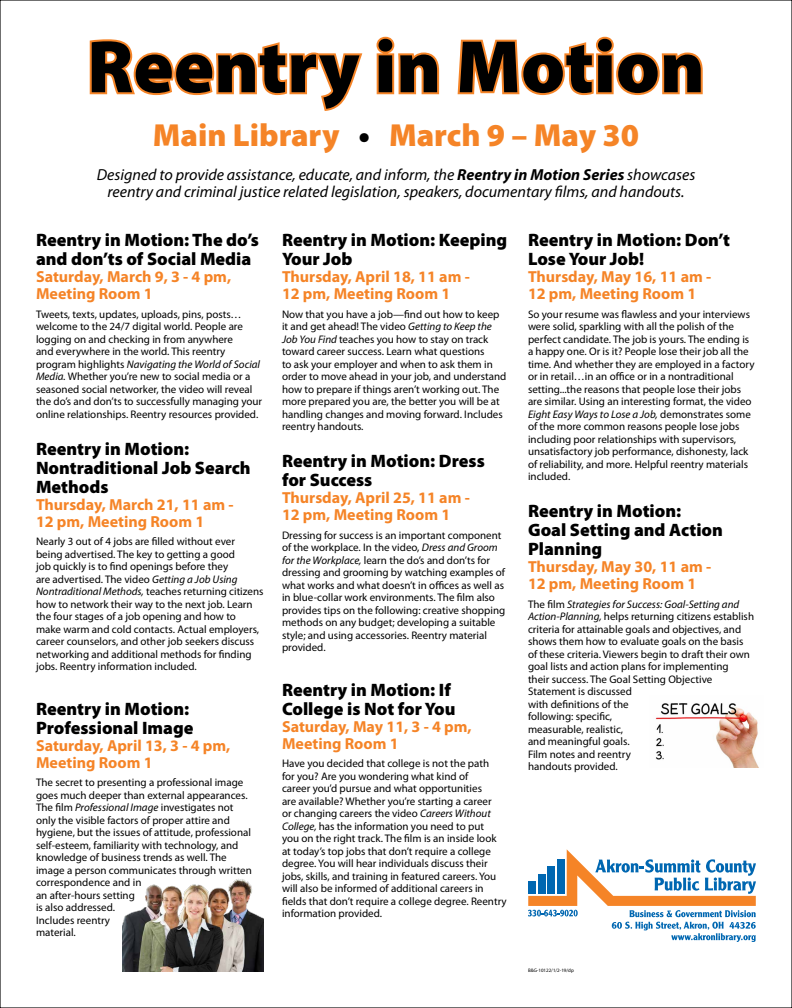
<style>
.page{position:relative;width:792px;height:1008px;background:#fff}
.page>*{position:absolute;margin:0;border:0;box-sizing:border-box;transform-origin:0 0}
.t1{font:900 75px "Myriad Pro";color:#000}
.t2{font:900 32px "Myriad Pro";color:#f58427}
.t3{font:900 18px/19px "Myriad Pro";color:#000}
.t4{font:700 16px/17px "Myriad Pro";color:#f58427}
.t5{font:italic 16px/17.5px "Myriad Pro";color:#000;text-align:center}
.t6{font:11px/12.5px "Myriad Pro";color:#000}
.t7{font:5px "Myriad Pro";color:#000}
.s1{color:#000}
.s2{font-weight:700}
.s3{font-style:italic}
</style>
<div class="page">
<svg style="left:89px;top:39px;width:274px;height:72px"></svg>
<svg style="left:376px;top:36px;width:64px;height:59px"></svg>
<svg style="left:457px;top:36px;width:246px;height:60px"></svg>
<svg style="left:528px;top:849px;width:228px;height:93px"></svg>
<img style="left:122px;top:879px;width:142px;height:93px">
<img style="left:655px;top:703px;width:104px;height:65px">
<h1 class="t1" style="left:87px;top:17px;width:619px">Reentry in Motion</h1>
<h2 class="t2" style="left:153px;top:113px;width:488px">Main Library <span class="s1">•</span> March 9 – May 30</h2>
<h3 class="t5" style="left:97px;top:165px;width:600px">Designed to provide assistance, educate, and inform, the <span class="s2">Reentry in Motion Series</span> showcases reentry and criminal justice related legislation, speakers, documentary films, and handouts.</h3>
<h3 class="t3" style="left:36px;top:230px;width:224px">Reentry in Motion: The do’s and don’ts of Social Media</h3>
<h3 class="t4" style="left:36px;top:268px;width:197px">Saturday, March 9, 3 - 4 pm,<br>Meeting Room 1</h3>
<p class="t6" style="left:36px;top:308px;width:228px">Tweets, texts, updates, uploads, pins, posts… welcome to the 24/7 digital world. People are logging on and checking in from anywhere<br>and everywhere in the world. This reentry program highlights <span class="s3">Navigating the World of Social Media.</span> Whether you’re new to social media or a seasoned social networker, the video will reveal the do’s and don’ts to successfully managing your online relationships. Reentry resources provided.</p>
<h3 class="t3" style="left:36px;top:439px;width:216px">Reentry in Motion:<br>Nontraditional Job Search<br>Methods</h3>
<h3 class="t4" style="left:36px;top:495px;width:199px">Thursday, March 21, 11 am -<br>12 pm, Meeting Room 1</h3>
<p class="t6" style="left:36px;top:535px;width:229px">Nearly 3 out of 4 jobs are filled without ever being advertised. The key to getting a good<br>job quickly is to find openings before they<br>are advertised. The video <span class="s3">Getting a Job Using Nontraditional Methods,</span> teaches returning citizens how to network their way to the next job. Learn the four stages of a job opening and how to make warm and cold contacts. Actual employers, career counselors, and other job seekers discuss networking and additional methods for finding jobs. Reentry information included.</p>
<h3 class="t3" style="left:36px;top:698px;width:159px">Reentry in Motion:<br>Professional Image</h3>
<h3 class="t4" style="left:36px;top:736px;width:196px">Saturday, April 13, 3 - 4 pm,<br>Meeting Room 1</h3>
<p class="t6" style="left:36px;top:776px;width:217px">The secret to presenting a professional image goes much deeper than external appearances.<br>The film <span class="s3">Professional Image</span> investigates not only the visible factors of proper attire and hygiene, but the issues of attitude, professional self-esteem, familiarity with technology, and knowledge of business trends as well. The image a person communicates through written correspondence and in<br>an after-hours setting<br>is also addressed.<br>Includes reentry<br>material.</p>
<h3 class="t3" style="left:282px;top:230px;width:227px">Reentry in Motion: Keeping<br>Your Job</h3>
<h3 class="t4" style="left:282px;top:268px;width:189px">Thursday, April 18, 11 am -<br>12 pm, Meeting Room 1</h3>
<p class="t6" style="left:282px;top:308px;width:226px">Now that you have a job—find out how to keep it and get ahead! The video <span class="s3">Getting to Keep the Job You Find</span> teaches you how to stay on track toward career success. Learn what questions<br>to ask your employer and when to ask them in order to move ahead in your job, and understand how to prepare if things aren’t working out. The more prepared you are, the better you will be at handling changes and moving forward. Includes reentry handouts.</p>
<h3 class="t3" style="left:282px;top:451px;width:204px">Reentry in Motion: Dress for Success</h3>
<h3 class="t4" style="left:282px;top:489px;width:189px">Thursday, April 25, 11 am -<br>12 pm, Meeting Room 1</h3>
<p class="t6" style="left:282px;top:529px;width:225px">Dressing for success is an important component of the workplace. In the video, <span class="s3">Dress and Groom for the Workplace,</span> learn the do’s and don’ts for dressing and grooming by watching examples of what works and what doesn’t in offices as well as in blue-collar work environments. The film also provides tips on the following: creative shopping methods on any budget; developing a suitable style; and using accessories. Reentry material provided.</p>
<h3 class="t3" style="left:282px;top:679px;width:175px">Reentry in Motion: If<br>College is Not for You</h3>
<h3 class="t4" style="left:282px;top:717px;width:191px">Saturday, May 11, 3 - 4 pm,<br>Meeting Room 1</h3>
<p class="t6" style="left:282px;top:757px;width:226px">Have you decided that college is not the path<br>for you? Are you wondering what kind of<br>career you’d pursue and what opportunities<br>are available? Whether you’re starting a career<br>or changing careers the video <span class="s3">Careers Without College,</span> has the information you need to put<br>you on the right track. The film is an inside look at today’s top jobs that don’t require a college degree. You will hear individuals discuss their jobs, skills, and training in featured careers. You will also be informed of additional careers in fields that don’t require a college degree. Reentry information provided.</p>
<h3 class="t3" style="left:528px;top:230px;width:204px">Reentry in Motion: Don’t<br>Lose Your Job!</h3>
<h3 class="t4" style="left:528px;top:268px;width:185px">Thursday, May 16, 11 am -<br>12 pm, Meeting Room 1</h3>
<p class="t6" style="left:528px;top:308px;width:228px">So your resume was flawless and your interviews were solid, sparkling with all the polish of the perfect candidate. The job is yours. The ending is a happy one. Or is it? People lose their job all the time. And whether they are employed in a factory or in retail…in an office or in a nontraditional setting...the reasons that people lose their jobs are similar. Using an interesting format, the video <span class="s3">Eight Easy Ways to Lose a Job,</span> demonstrates some of the more common reasons people lose jobs including poor relationships with supervisors, unsatisfactory job performance, dishonesty, lack of reliability, and more. Helpful reentry materials included.</p>
<h3 class="t3" style="left:528px;top:501px;width:197px">Reentry in Motion:<br>Goal Setting and Action<br>Planning</h3>
<h3 class="t4" style="left:528px;top:558px;width:185px">Thursday, May 30, 11 am -<br>12 pm, Meeting Room 1</h3>
<p class="t6" style="left:528px;top:598px;width:228px">The film <span class="s3">Strategies for Success: Goal-Setting and Action-Planning,</span> helps returning citizens establish criteria for attainable goals and objectives, and shows them how to evaluate goals on the basis of these criteria. Viewers begin to draft their own goal lists and action plans for implementing<br>their success. The Goal Setting Objective Statement is discussed<br>with definitions of the<br>following: specific,<br>measurable, realistic,<br>and meaningful goals.<br>Film notes and reentry<br>handouts provided.</p>
<p class="t7" style="left:528px;top:967px;width:47px">B&amp;G-10122/1/2-19/dp</p>
</div>
